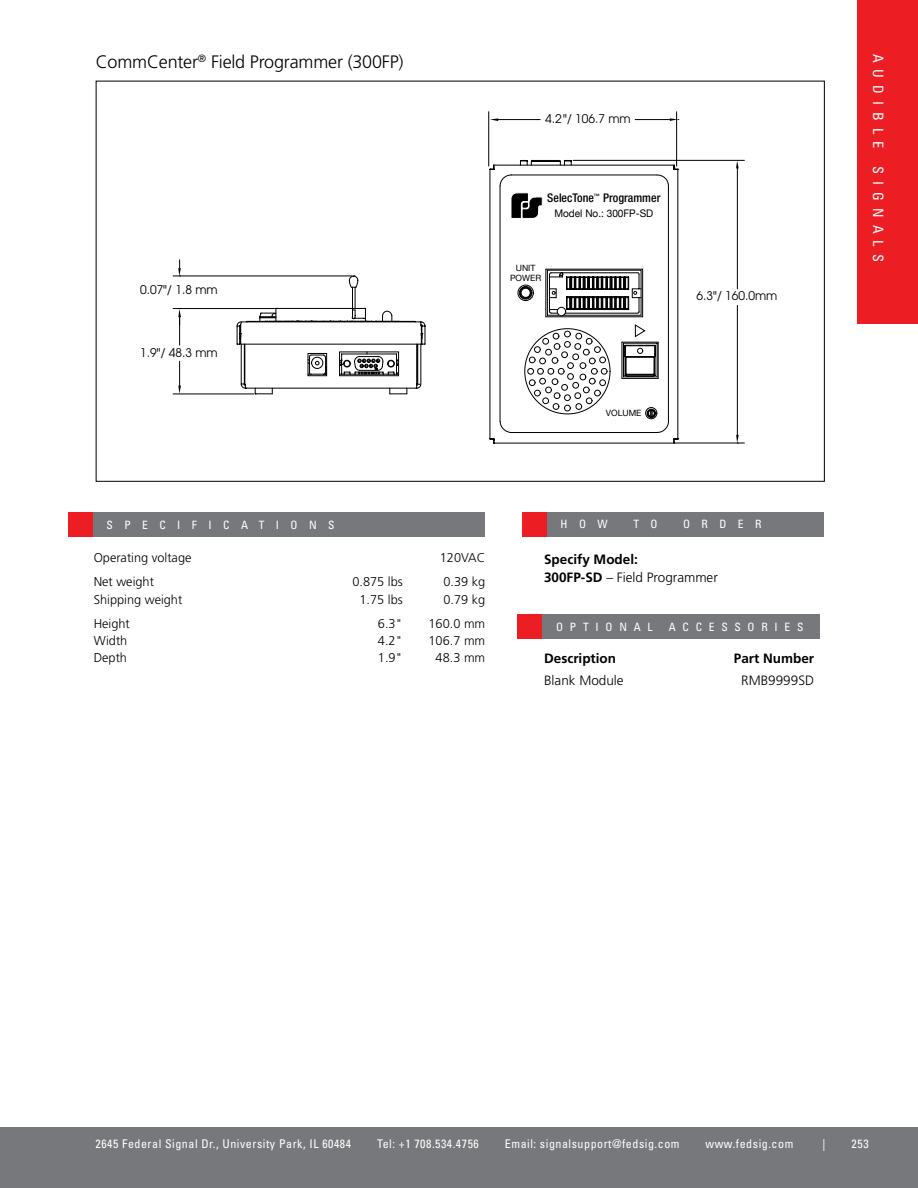
<style>
.page{position:relative;width:918px;height:1188px;background:#fff}
.page>*{position:absolute;margin:0;border:0;box-sizing:border-box;transform-origin:0 0}
.t1{font:300 18px "Frutiger";letter-spacing:-.01em;color:#000}
.t2{font:condensed 14.25px "Univers";letter-spacing:.5em;color:#fff}
.t3{font:700 13.5px/18px "Frutiger";color:#000}
.t4{font:300 13.5px "Frutiger";color:#000}
.t5{font:300 12.75px "Frutiger";color:#000}
.t6{font:condensed 12px "Univers";letter-spacing:.045em;color:#fff}
.t7{font:12px "Avant Garde";color:#000}
.t8{font:500 condensed 12px "Helvetica Neue";color:#000}
.t9{font:condensed 11.55px "Univers";letter-spacing:.59em;color:#fff}
.t10{font:condensed 11.55px "Univers";letter-spacing:1em;color:#fff}
.t11{font:condensed 11.55px "Univers";letter-spacing:.965em;color:#fff}
.t12{font:10.5px "Helvetica Neue";color:#000;scale:.96 1}
.t13{font:8.7px/10.4px "Helvetica Neue";color:#000;text-align:center}
.s1{font-weight:300}
</style>
<div class="page">
<div style="left:0;top:1127px;width:918px;height:61px;background:#77787b"></div>
<div style="left:857px;top:0;width:61px;height:324px;background:#ed1d24"></div>
<div style="left:68px;top:512px;width:26px;height:25px;background:#ed1d24"></div>
<div style="left:94px;top:512px;width:391px;height:25px;background:#77787b"></div>
<div style="left:522px;top:512px;width:26px;height:25px;background:#ed1d24"></div>
<div style="left:547px;top:512px;width:277px;height:25px;background:#77787b"></div>
<hr style="left:635px;top:119px;width:35px;height:1px;background:#000">
<hr style="left:498px;top:119px;width:42px;height:1px;background:#000">
<svg style="left:490px;top:118px;width:8px;height:3px"></svg>
<hr style="left:737px;top:305px;width:1px;height:130px;background:#000">
<hr style="left:737px;top:168px;width:1px;height:121px;background:#000">
<svg style="left:670px;top:118px;width:9px;height:3px"></svg>
<svg style="left:736px;top:161px;width:3px;height:7px"></svg>
<svg style="left:736px;top:435px;width:3px;height:8px"></svg>
<svg style="left:490px;top:159px;width:189px;height:285px"></svg>
<hr style="left:488px;top:112px;width:1px;height:54px;background:#000">
<hr style="left:676px;top:112px;width:1px;height:54px;background:#000">
<hr style="left:573px;top:160px;width:171px;height:1px;background:#000">
<hr style="left:676px;top:443px;width:68px;height:1px;background:#000">
<hr style="left:173px;top:394px;width:81px;height:1px;background:#000">
<hr style="left:173px;top:308px;width:102px;height:1px;background:#000">
<hr style="left:173px;top:276px;width:179px;height:1px;background:#000">
<svg style="left:178px;top:260px;width:248px;height:135px"></svg>
<div style="left:518px;top:615px;width:25px;height:24px;background:#ed1d24"></div>
<div style="left:542px;top:615px;width:278px;height:24px;background:#77787b"></div>
<h1 class="t1" style="left:96px;top:52px;width:309px">CommCenter<sup>®</sup> Field Programmer (300FP)</h1>
<p class="t7" style="left:140px;top:283px;width:79px">0.07"/ 1.8 mm</p>
<p class="t7" style="left:140px;top:346px;width:79px">1.9"/ 48.3 mm</p>
<p class="t7" style="left:545px;top:111px;width:87px">4.2"/ 106.7 mm</p>
<p class="t8" style="left:547px;top:191px;width:115px">SelecTone<sup>™</sup> Programmer</p>
<p class="t12" style="left:554px;top:206px;width:104px">Model No.: 300FP-SD</p>
<p class="t13" style="left:510px;top:263px;width:33px">UNIT<br>POWER</p>
<p class="t7" style="left:696px;top:288px;width:83px">6.3"/ 160.0mm</p>
<p class="t13" style="left:606px;top:408px;width:37px">VOLUME</p>
<p class="t10" style="left:107px;top:517px;width:230px">SPECIFICATIONS</p>
<p class="t5" style="left:94px;top:551px;width:99px">Operating voltage</p>
<p class="t5" style="left:440px;top:551px;width:47px">120VAC</p>
<p class="t5" style="left:94px;top:575px;width:62px">Net weight</p>
<p class="t5" style="left:352px;top:575px;width:52px">0.875 lbs</p>
<p class="t5" style="left:443px;top:575px;width:43px">0.39 kg</p>
<p class="t5" style="left:94px;top:592px;width:90px">Shipping weight</p>
<p class="t5" style="left:360px;top:592px;width:45px">1.75 lbs</p>
<p class="t5" style="left:443px;top:592px;width:43px">0.79 kg</p>
<p class="t5" style="left:94px;top:616px;width:38px">Height</p>
<p class="t5" style="left:378px;top:616px;width:26px">6.3"</p>
<p class="t5" style="left:429px;top:616px;width:58px">160.0 mm</p>
<p class="t5" style="left:94px;top:633px;width:35px">Width</p>
<p class="t5" style="left:378px;top:633px;width:26px">4.2"</p>
<p class="t5" style="left:429px;top:633px;width:58px">106.7 mm</p>
<p class="t5" style="left:94px;top:651px;width:35px">Depth</p>
<p class="t5" style="left:378px;top:651px;width:26px">1.9"</p>
<p class="t5" style="left:436px;top:651px;width:51px">48.3 mm</p>
<p class="t11" style="left:561px;top:517px;width:49px">HOW</p>
<p class="t11" style="left:633px;top:517px;width:26px">T O</p>
<p class="t11" style="left:683px;top:517px;width:80px">ORDER</p>
<p class="t3" style="left:544px;top:550px;width:175px">Specify Model:<br>300FP-SD <span class="s1">– Field Programmer</span></p>
<p class="t9" style="left:556px;top:620px;width:98px">OPTIONAL</p>
<p class="t9" style="left:669px;top:620px;width:136px">ACCESSORIES</p>
<p class="t3" style="left:544px;top:650px;width:73px">Description</p>
<p class="t3" style="left:734px;top:650px;width:82px">Part Number</p>
<p class="t4" style="left:544px;top:672px;width:81px">Blank Module</p>
<p class="t4" style="left:741px;top:672px;width:74px">RMB9999SD</p>
<p class="t2" style="left:887px;top:54px;width:210px;rotate:90deg">AUDIBLE SIGNALS</p>
<p class="t6" style="left:96px;top:1136px;width:257px">2645 Federal Signal Dr., University Park, IL 60484</p>
<p class="t6" style="left:377px;top:1136px;width:103px">Tel: +1 708.534.4756</p>
<p class="t6" style="left:505px;top:1136px;width:176px">Email: signalsupport@fedsig.com</p>
<p class="t6" style="left:706px;top:1136px;width:89px">www.fedsig.com</p>
<p class="t6" style="left:823px;top:1136px;width:4px">|</p>
<p class="t6" style="left:852px;top:1136px;width:19px">253</p>
</div>
